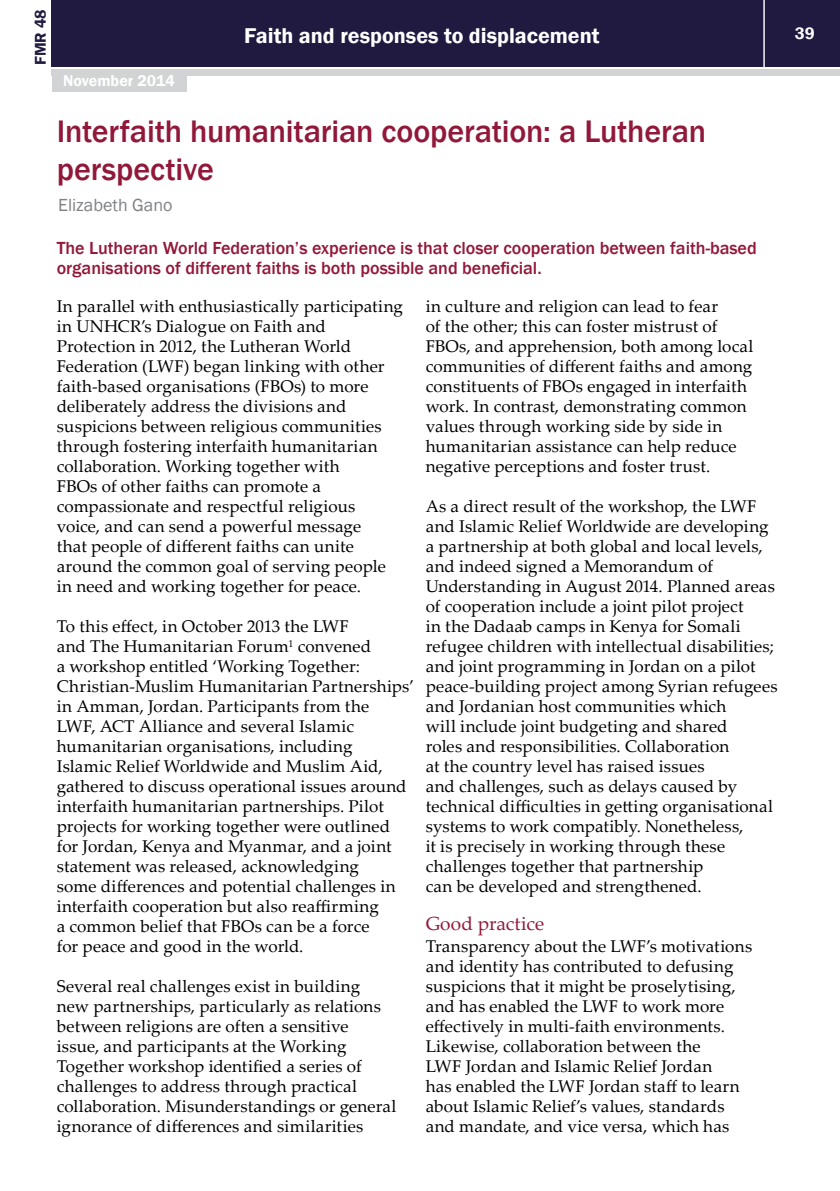
<style>
.page{position:relative;width:840px;height:1191px;background:#fff}
.page>*{position:absolute;margin:0;border:0;box-sizing:border-box;transform-origin:0 0}
.t1{font:500 32px/38px "Franklin Gothic";letter-spacing:-.005em;color:#92183a}
.t2{font:600 22px "Franklin Gothic";color:#fff}
.t3{font:19px "Palatino Linotype";letter-spacing:.005em;color:#92183a}
.t4{font:500 18px/20px "Franklin Gothic";color:#92183a}
.t5{font:18px "Franklin Gothic";color:#808285}
.t6{font:17px/20px "Palatino Linotype";letter-spacing:.01em;color:#000}
.t7{font:600 17px "Franklin Gothic";color:#fff}
.t8{font:600 16px "Franklin Gothic";color:#fff}
.t9{font:600 16px "Franklin Gothic";color:#211a40}
</style>
<div class="page">
<div style="left:52px;top:0;width:787px;height:66px;background:#211a40"></div>
<div style="left:52px;top:69px;width:787px;height:6px;background:#d1d3d4"></div>
<hr style="left:763px;top:0;width:1px;height:68px;background:#fff">
<div style="left:52px;top:74px;width:134px;height:18px;background:#d1d3d4"></div>
<p class="t9" style="left:31px;top:65px;width:57px;rotate:-90deg">FMR 48</p>
<p class="t2" style="left:244px;top:22px;width:356px">Faith and responses to displacement</p>
<p class="t7" style="left:794px;top:23px;width:21px">39</p>
<p class="t8" style="left:63px;top:71px;width:113px">November 2014</p>
<h1 class="t1" style="left:57px;top:112px;width:650px">Interfaith humanitarian cooperation: a Lutheran perspective</h1>
<p class="t5" style="left:58px;top:194px;width:116px">Elizabeth Gano</p>
<p class="t4" style="left:57px;top:238px;width:701px">The Lutheran World Federation’s experience is that closer cooperation between faith-based organisations of different faiths is both possible and beneficial.</p>
<p class="t6" style="left:57px;top:296px;width:347px">In parallel with enthusiastically participating in UNHCR’s Dialogue on Faith and Protection in 2012, the Lutheran World Federation (LWF) began linking with other faith-based organisations (FBOs) to more deliberately address the divisions and suspicions between religious communities through fostering interfaith humanitarian collaboration. Working together with<br>FBOs of other faiths can promote a compassionate and respectful religious voice, and can send a powerful message<br>that people of different faiths can unite around the common goal of serving people in need and working together for peace.</p>
<p class="t6" style="left:57px;top:615px;width:359px">To this effect, in October 2013 the LWF<br>and The Humanitarian Forum<sup>1</sup> convened<br>a workshop entitled ‘Working Together:<br>Christian-Muslim Humanitarian Partnerships’ in Amman, Jordan. Participants from the<br>LWF, ACT Alliance and several Islamic humanitarian organisations, including<br>Islamic Relief Worldwide and Muslim Aid, gathered to discuss operational issues around interfaith humanitarian partnerships. Pilot projects for working together were outlined for Jordan, Kenya and Myanmar, and a joint statement was released, acknowledging<br>some differences and potential challenges in interfaith cooperation but also reaffirming<br>a common belief that FBOs can be a force<br>for peace and good in the world.</p>
<p class="t6" style="left:57px;top:975px;width:341px">Several real challenges exist in building new partnerships, particularly as relations between religions are often a sensitive<br>issue, and participants at the Working Together workshop identified a series of challenges to address through practical collaboration. Misunderstandings or general ignorance of differences and similarities</p>
<p class="t6" style="left:425px;top:295px;width:329px">in culture and religion can lead to fear<br>of the other; this can foster mistrust of FBOs, and apprehension, both among local communities of different faiths and among constituents of FBOs engaged in interfaith work. In contrast, demonstrating common values through working side by side in humanitarian assistance can help reduce negative perceptions and foster trust.</p>
<p class="t6" style="left:425px;top:495px;width:353px">As a direct result of the workshop, the LWF and Islamic Relief Worldwide are developing a partnership at both global and local levels, and indeed signed a Memorandum of Understanding in August 2014. Planned areas of cooperation include a joint pilot project<br>in the Dadaab camps in Kenya for Somali refugee children with intellectual disabilities; and joint programming in Jordan on a pilot peace-building project among Syrian refugees and Jordanian host communities which<br>will include joint budgeting and shared<br>roles and responsibilities. Collaboration<br>at the country level has raised issues<br>and challenges, such as delays caused by technical difficulties in getting organisational systems to work compatibly. Nonetheless,<br>it is precisely in working through these challenges together that partnership<br>can be developed and strengthened.</p>
<p class="t3" style="left:425px;top:910px;width:120px">Good practice</p>
<p class="t6" style="left:425px;top:936px;width:328px">Transparency about the LWF’s motivations and identity has contributed to defusing suspicions that it might be proselytising, and has enabled the LWF to work more effectively in multi-faith environments.<br>Likewise, collaboration between the<br>LWF Jordan and Islamic Relief Jordan<br>has enabled the LWF Jordan staff to learn about Islamic Relief’s values, standards and mandate, and vice versa, which has</p>
</div>
